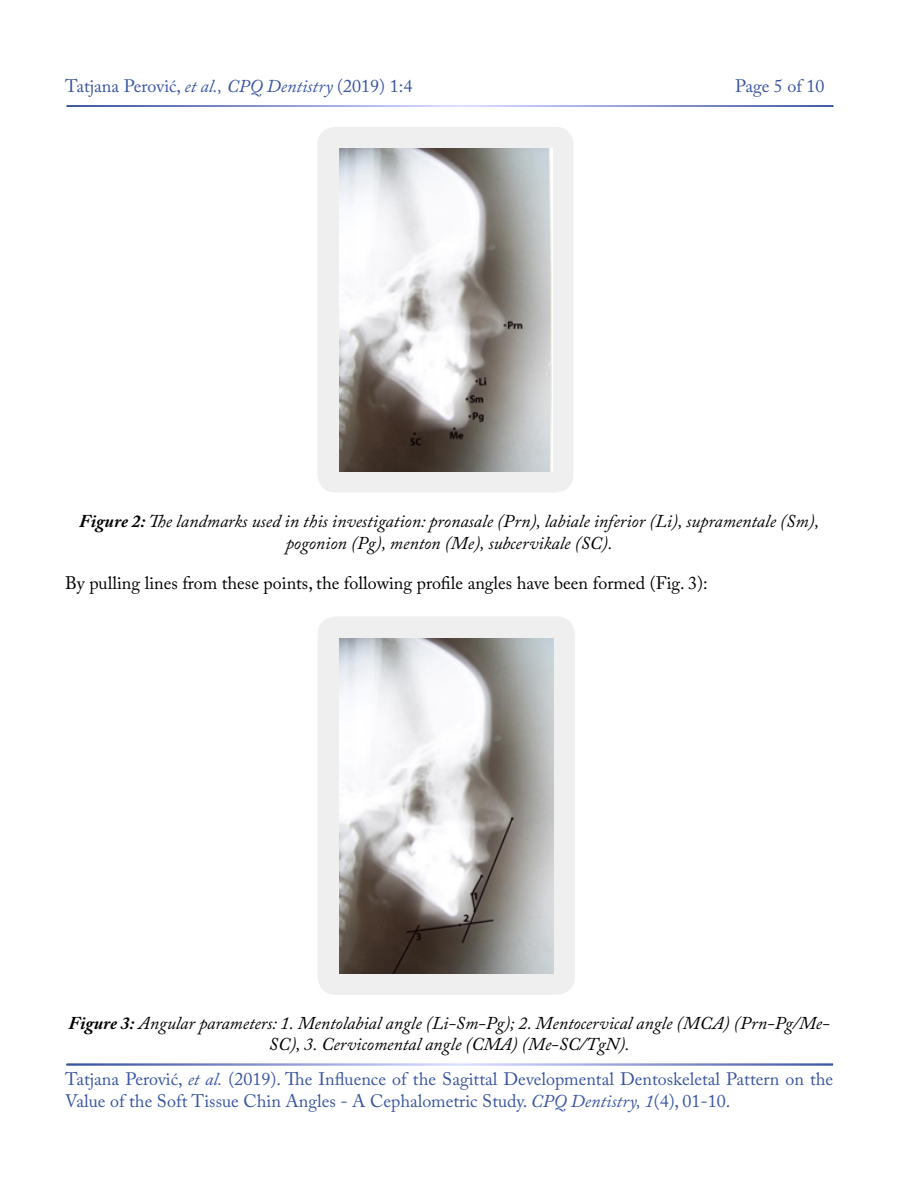
<style>
.page{position:relative;width:900px;height:1200px;background:#fff}
.page>*{position:absolute;margin:0;border:0;box-sizing:border-box;transform-origin:0 0}
.t1{font:italic 18px/21.6px "Adobe Caslon Pro";color:#000;text-align:center}
.t2{font:18px/21.6px "Adobe Caslon Pro";color:#3955a0}
.t3{font:18px "Adobe Caslon Pro";color:#000}
.s1{font-style:italic}
.s2{font-weight:700}
</style>
<div class="page">
<div style="left:317px;top:127px;width:257px;height:366px;background:#efeff0;border-radius:18px"></div>
<div style="left:318px;top:616px;width:257px;height:379px;background:#efeff0;border-radius:18px"></div>
<img style="left:339px;top:149px;width:213px;height:322px">
<img style="left:339px;top:638px;width:215px;height:336px">
<p class="t2" style="left:65px;top:75px;width:349px">Tatjana Perović, <span class="s1">et al., CPQ Dentistry</span> (2019) 1:4</p>
<p class="t2" style="left:735px;top:75px;width:91px">Page 5 of 10</p>
<p class="t1" style="left:79px;top:510px;width:741px"><span class="s2">Figure 2:</span> The landmarks used in this investigation: pronasale (Prn), labiale inferior (Li), supramentale (Sm), pogonion (Pg), menton (Me), subcervikale (SC).</p>
<p class="t3" style="left:65px;top:572px;width:644px">By pulling lines from these points, the following profile angles have been formed (Fig. 3):</p>
<p class="t1" style="left:68px;top:1012px;width:763px"><span class="s2">Figure 3:</span> Angular parameters: 1. Mentolabial angle (Li-Sm-Pg); 2. Mentocervical angle (MCA) (Prn-Pg/Me-<br>SC), 3. Cervicomental angle (CMA) (Me-SC/TgN).</p>
<p class="t2" style="left:65px;top:1068px;width:769px">Tatjana Perović, <span class="s1">et al.</span> (2019). The Influence of the Sagittal Developmental Dentoskeletal Pattern on the<br>Value of the Soft Tissue Chin Angles - A Cephalometric Study. <span class="s1">CPQ Dentistry, 1</span>(4), 01-10.</p>
</div>
